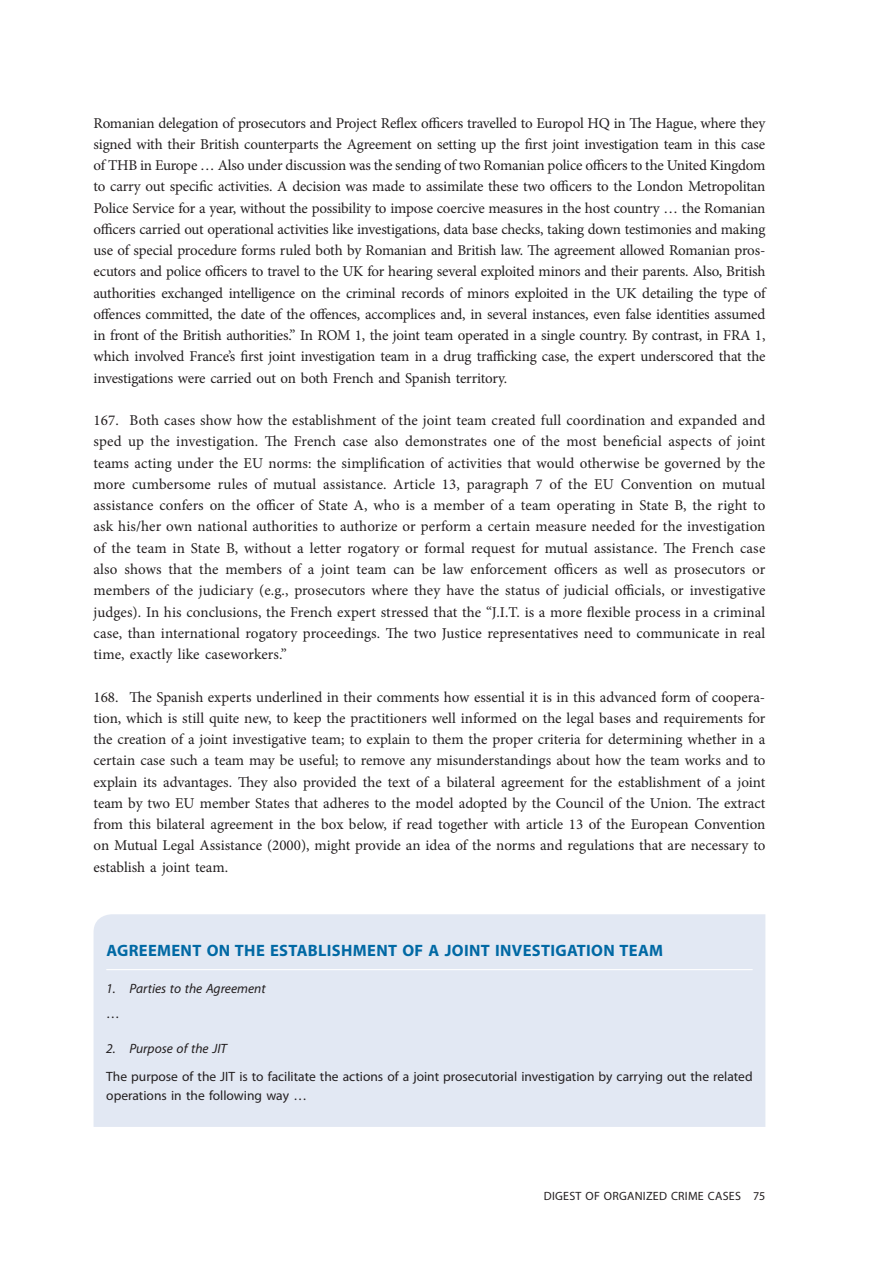
<style>
.page{position:relative;width:893px;height:1263px;background:#fff}
.page>*{position:absolute;margin:0;border:0;box-sizing:border-box;transform-origin:0 0}
.t1{font:700 16.5px "Myriad Pro";letter-spacing:.02em;color:#0169a4}
.t2{font:15px/21.3px "Minion Pro";letter-spacing:-.005em;color:#231f20;text-align:justify}
.t3{font:13.5px/19.5px "Myriad Pro";color:#231f20}
.t4{font:italic 13.5px "Myriad Pro";color:#231f20}
.t5{font:12px "Myriad Pro";letter-spacing:.02em;color:#231f20}
</style>
<div class="page">
<div style="left:94px;top:914px;width:671px;height:213px;background:#e2e8f3"></div>
<hr style="left:106px;top:969px;width:647px;height:1px;background:#fff">
<p class="t2" style="left:94px;top:112px;width:673px">Romanian delegation of prosecutors and Project Reflex officers travelled to Europol HQ in The Hague, where they signed with their British counterparts the Agreement on setting up the first joint investigation team in this case of THB in Europe … Also under discussion was the sending of two Romanian police officers to the United Kingdom to carry out specific activities. A decision was made to assimilate these two officers to the London Metropolitan Police Service for a year, without the possibility to impose coercive measures in the host country … the Romanian officers carried out operational activities like investigations, data base checks, taking down testimonies and making use of special procedure forms ruled both by Romanian and British law. The agreement allowed Romanian pros&shy;ecutors and police officers to travel to the UK for hearing several exploited minors and their parents. Also, British authorities exchanged intelligence on the criminal records of minors exploited in the UK detailing the type of offences committed, the date of the offences, accomplices and, in several instances, even false identities assumed in front of the British authorities.” In ROM 1, the joint team operated in a single country. By contrast, in FRA 1, which involved France’s first joint investigation team in a drug trafficking case, the expert underscored that the investigations were carried out on both French and Spanish territory.</p>
<p class="t2" style="left:94px;top:410px;width:673px">167. Both cases show how the establishment of the joint team created full coordination and expanded and sped up the investigation. The French case also demonstrates one of the most beneficial aspects of joint teams acting under the EU norms: the simplification of activities that would otherwise be governed by the more cumbersome rules of mutual assistance. Article 13, paragraph 7 of the EU Convention on mutual assistance confers on the officer of State A, who is a member of a team operating in State B, the right to ask his/her own national authorities to authorize or perform a certain measure needed for the investigation of the team in State B, without a letter rogatory or formal request for mutual assistance. The French case also shows that the members of a joint team can be law enforcement officers as well as prosecutors or members of the judiciary (e.g., prosecutors where they have the status of judicial officials, or investigative judges). In his conclusions, the French expert stressed that the “J.I.T. is a more flexible process in a criminal case, than international rogatory proceedings. The two Justice representatives need to communicate in real time, exactly like caseworkers.”</p>
<p class="t2" style="left:94px;top:686px;width:673px">168. The Spanish experts underlined in their comments how essential it is in this advanced form of coopera&shy;tion, which is still quite new, to keep the practitioners well informed on the legal bases and requirements for the creation of a joint investigative team; to explain to them the proper criteria for determining whether in a certain case such a team may be useful; to remove any misunderstandings about how the team works and to explain its advantages. They also provided the text of a bilateral agreement for the establishment of a joint team by two EU member States that adheres to the model adopted by the Council of the Union. The extract from this bilateral agreement in the box below, if read together with article 13 of the European Convention on Mutual Legal Assistance (2000), might provide an idea of the norms and regulations that are necessary to establish a joint team.</p>
<p class="t1" style="left:106px;top:940px;width:558px">AGREEMENT ON THE ESTABLISHMENT OF A JOINT INVESTIGATION TEAM</p>
<p class="t4" style="left:106px;top:980px;width:161px">1. Parties to the Agreement</p>
<p class="t3" style="left:106px;top:1004px;width:15px">…</p>
<p class="t4" style="left:106px;top:1040px;width:122px">2. Purpose of the JIT</p>
<p class="t3" style="left:106px;top:1066px;width:648px">The purpose of the JIT is to facilitate the actions of a joint prosecutorial investigation by carrying out the related operations in the following way …</p>
<p class="t5" style="left:544px;top:1188px;width:223px">DIGEST OF ORGANIZED CRIME CASES 75</p>
</div>
